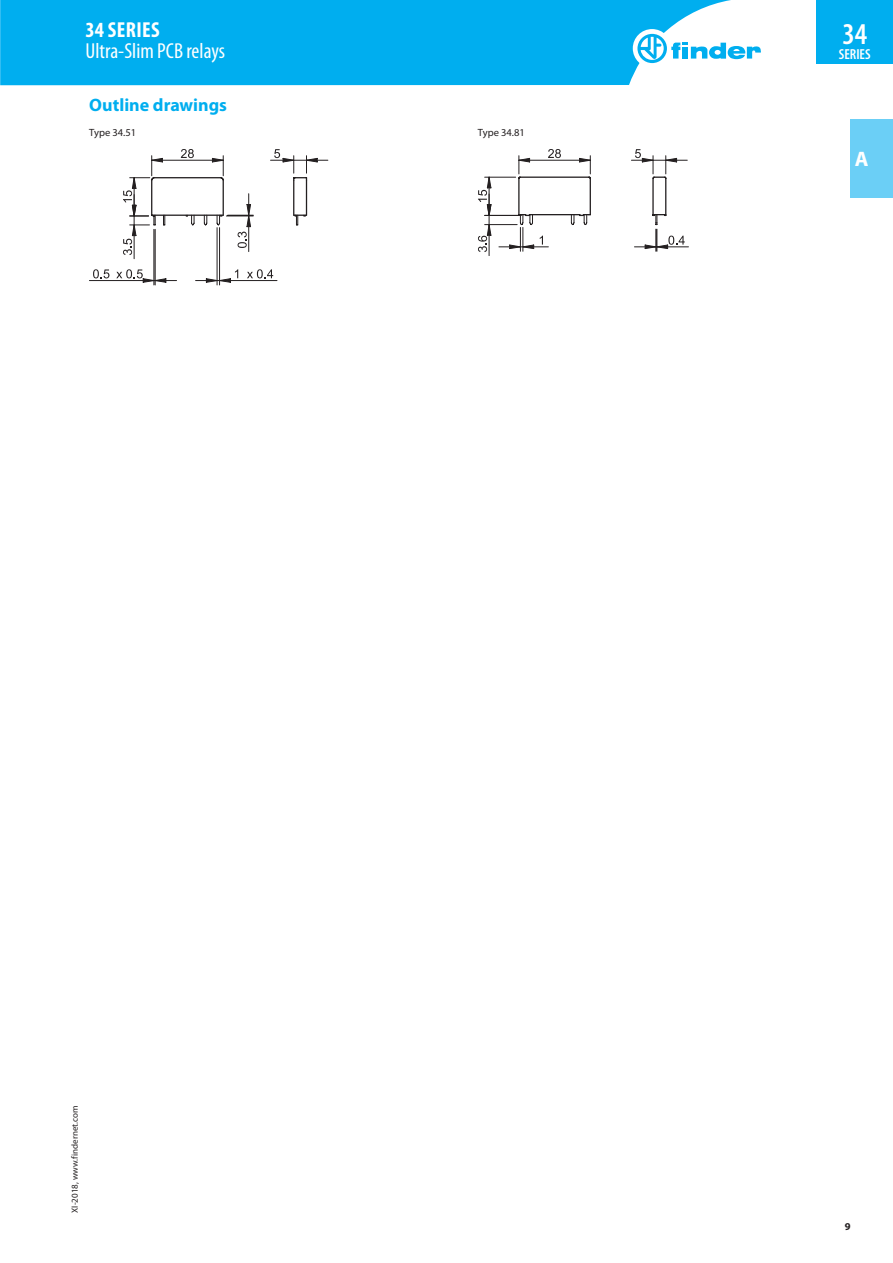
<style>
.page{position:relative;width:893px;height:1263px;background:#fff}
.page>*{position:absolute;margin:0;border:0;box-sizing:border-box;transform-origin:0 0}
.t1{font:600 condensed 30.3px "Myriad Pro";color:#fff}
.t2{font:condensed 21.75px "Myriad Pro";color:#fff}
.t3{font:700 condensed 21.75px "Myriad Pro";letter-spacing:.02em;color:#fff}
.t4{font:700 21px "Myriad Pro";color:#fff}
.t5{font:700 18px "Myriad Pro";color:#00aeef}
.t6{font:600 condensed 14.55px "Myriad Pro";color:#fff}
.t7{font:10.5px "Myriad Pro";color:#231f20}
.t8{font:700 10.5px "Myriad Pro";color:#231f20}
.t9{font:9px "Myriad Pro";color:#231f20}
</style>
<div class="page">
<div style="left:850px;top:119px;width:43px;height:79px;background:#6bcff6"></div>
<div style="left:0;top:0;width:731px;height:85px;background:#00aeef"></div>
<div style="left:633px;top:29px;width:38px;height:39px;background:#fff;border-radius:50%"></div>
<svg style="left:637px;top:34px;width:124px;height:29px"></svg>
<div style="left:816px;top:0;width:77px;height:64px;background:#00aeef"></div>
<hr style="left:271px;top:160px;width:57px;height:1px;background:#231f20">
<hr style="left:134px;top:195px;width:1px;height:64px;background:#231f20">
<hr style="left:154px;top:229px;width:1px;height:56px;background:#231f20">
<hr style="left:155px;top:229px;width:1px;height:56px;background:#231f20">
<svg style="left:93px;top:269px;width:16px;height:9px"></svg>
<svg style="left:116px;top:269px;width:50px;height:13px"></svg>
<hr style="left:89px;top:280px;width:88px;height:1px;background:#231f20">
<hr style="left:217px;top:228px;width:1px;height:57px;background:#231f20">
<hr style="left:219px;top:228px;width:1px;height:57px;background:#231f20">
<svg style="left:247px;top:269px;width:26px;height:9px"></svg>
<svg style="left:206px;top:269px;width:32px;height:13px"></svg>
<hr style="left:196px;top:280px;width:81px;height:1px;background:#231f20">
<svg style="left:123px;top:149px;width:194px;height:106px"></svg>
<hr style="left:248px;top:194px;width:1px;height:58px;background:#231f20">
<hr style="left:590px;top:178px;width:1px;height:37px;background:#231f20">
<hr style="left:520px;top:177px;width:69px;height:1px;background:#231f20">
<hr style="left:518px;top:178px;width:2px;height:37px;background:#231f20">
<hr style="left:652px;top:178px;width:2px;height:37px;background:#231f20">
<hr style="left:665px;top:178px;width:1px;height:37px;background:#231f20">
<svg style="left:645px;top:214px;width:40px;height:37px"></svg>
<hr style="left:634px;top:247px;width:54px;height:1px;background:#231f20">
<svg style="left:548px;top:149px;width:13px;height:9px"></svg>
<svg style="left:579px;top:156px;width:12px;height:23px"></svg>
<svg style="left:518px;top:156px;width:12px;height:22px"></svg>
<hr style="left:519px;top:160px;width:71px;height:1px;background:#231f20">
<svg style="left:635px;top:149px;width:42px;height:30px"></svg>
<hr style="left:631px;top:160px;width:56px;height:1px;background:#231f20">
<hr style="left:485px;top:177px;width:31px;height:1px;background:#231f20">
<hr style="left:485px;top:215px;width:36px;height:1px;background:#231f20">
<hr style="left:485px;top:224px;width:32px;height:1px;background:#231f20">
<svg style="left:478px;top:177px;width:13px;height:39px"></svg>
<svg style="left:478px;top:224px;width:13px;height:28px"></svg>
<hr style="left:489px;top:194px;width:1px;height:62px;background:#231f20">
<svg style="left:509px;top:214px;width:81px;height:37px"></svg>
<hr style="left:499px;top:247px;width:49px;height:1px;background:#231f20">
<h2 class="t3" style="left:85px;top:17px;width:76px">34 SERIES</h2>
<h2 class="t2" style="left:85px;top:38px;width:141px">Ultra-Slim PCB relays</h2>
<h3 class="t5" style="left:89px;top:94px;width:139px">Outline drawings</h3>
<p class="t7" style="left:89px;top:126px;width:48px">Type 34.51</p>
<p class="t7" style="left:478px;top:126px;width:48px">Type 34.81</p>
<h1 class="t1" style="left:842px;top:17px;width:26px">34</h1>
<h3 class="t6" style="left:839px;top:46px;width:33px">SERIES</h3>
<h3 class="t4" style="left:855px;top:146px;width:15px">A</h3>
<p class="t9" style="left:69px;top:1213px;width:108px;rotate:-90deg">XI-2018, www.findernet.com</p>
<p class="t8" style="left:845px;top:1219px;width:7px">9</p>
</div>
